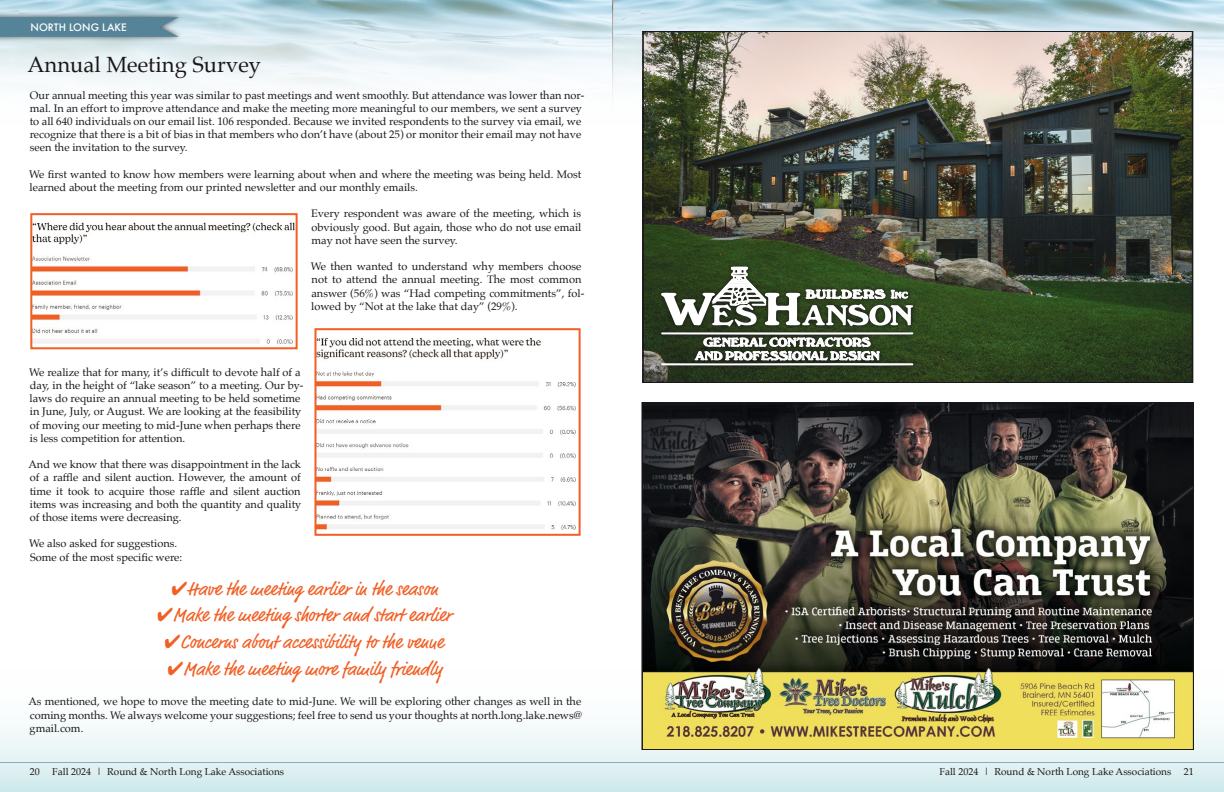
<style>
.page{position:relative;width:1224px;height:792px;background:#fff}
.page>*{position:absolute;margin:0;border:0;box-sizing:border-box;transform-origin:0 0}
.t1{font:22px "Palatino";color:#1a171c}
.t2{font:19px "Market Pro";color:#f25f25}
.t3{font:11px/13.2px "Palatino";color:#1a171c}
.t4{font:10px "Palatino";color:#1a171c}
.t5{font:500 10px "Futura";color:#fff}
</style>
<div class="page">
<svg style="left:0;top:656px;width:1224px;height:136px"></svg>
<svg style="left:612px;top:0;width:612px;height:136px"></svg>
<img style="left:644px;top:404px;width:548px;height:344px">
<img style="left:644px;top:33px;width:547px;height:348px">
<div style="left:656px;top:262px;width:262px;height:109px;background:#1a171c;opacity:.75"></div>
<svg style="left:661px;top:267px;width:252px;height:99px"></svg>
<svg style="left:30px;top:213px;width:268px;height:137px"></svg>
<svg style="left:314px;top:328px;width:267px;height:208px"></svg>
<div style="left:0;top:11px;width:184px;height:31px;background:#1a171c;opacity:.75"></div>
<svg style="left:0;top:17px;width:179px;height:20px;background:#5b879a"></svg>
<p class="t5" style="left:31px;top:21px;width:98px">NORTH LONG LAKE</p>
<h1 class="t1" style="left:28px;top:46px;width:235px">Annual Meeting Survey</h1>
<p class="t3" style="left:30px;top:88px;width:556px">Our annual meeting this year was similar to past meetings and went smoothly. But attendance was lower than nor&shy;mal. In an effort to improve attendance and make the meeting more meaningful to our members, we sent a survey to all 640 individuals on our email list. 106 responded. Because we invited respondents to the survey via email, we recognize that there is a bit of bias in that members who don’t have (about 25) or monitor their email may not have seen the invitation to the survey.</p>
<p class="t3" style="left:29px;top:167px;width:554px">We first wanted to know how members were learning about when and where the meeting was being held. Most learned about the meeting from our printed newsletter and our monthly emails.</p>
<p class="t3" style="left:311px;top:207px;width:272px;text-align:justify">Every respondent was aware of the meeting, which is obviously good. But again, those who do not use email may not have seen the survey.</p>
<p class="t3" style="left:311px;top:260px;width:275px">We then wanted to understand why members choose not to attend the annual meeting. The most common answer (56%) was “Had competing commitments”, fol&shy;lowed by “Not at the lake that day” (29%).</p>
<p class="t3" style="left:29px;top:365px;width:276px">We realize that for many, it’s difficult to devote half of a day, in the height of “lake season” to a meeting. Our by&shy;laws do require an annual meeting to be held sometime in June, July, or August. We are looking at the feasibility of moving our meeting to mid-June when perhaps there is less competition for attention.</p>
<p class="t3" style="left:28px;top:458px;width:274px;text-align:justify">And we know that there was disappointment in the lack of a raffle and silent auction. However, the amount of time it took to acquire those raffle and silent auction items was increasing and both the quantity and quality of those items were decreasing.</p>
<p class="t3" style="left:29px;top:537px;width:155px">We also asked for suggestions.<br>Some of the most specific were:</p>
<h2 class="t2" style="left:171px;top:576px;width:268px">✔Have the meeting earlier in the season</h2>
<h2 class="t2" style="left:157px;top:603px;width:296px">✔Make the meeting shorter and start earlier</h2>
<h2 class="t2" style="left:164px;top:629px;width:280px">✔Concerns about accessibility to the venue</h2>
<h2 class="t2" style="left:167px;top:656px;width:276px">✔Make the meeting more family friendly</h2>
<p class="t3" style="left:28px;top:695px;width:555px;text-align:justify">As mentioned, we hope to move the meeting date to mid-June. We will be exploring other changes as well in the coming months. We always welcome your suggestions; feel free to send us your thoughts at north.long.lake.news@ gmail.com.</p>
<p class="t4" style="left:30px;top:763px;width:11px">20</p>
<p class="t4" style="left:52px;top:763px;width:233px">Fall 2024 | Round &amp; North Long Lake Associations</p>
<p class="t4" style="left:939px;top:763px;width:233px">Fall 2024 | Round &amp; North Long Lake Associations</p>
<p class="t4" style="left:1184px;top:763px;width:11px">21</p>
</div>
